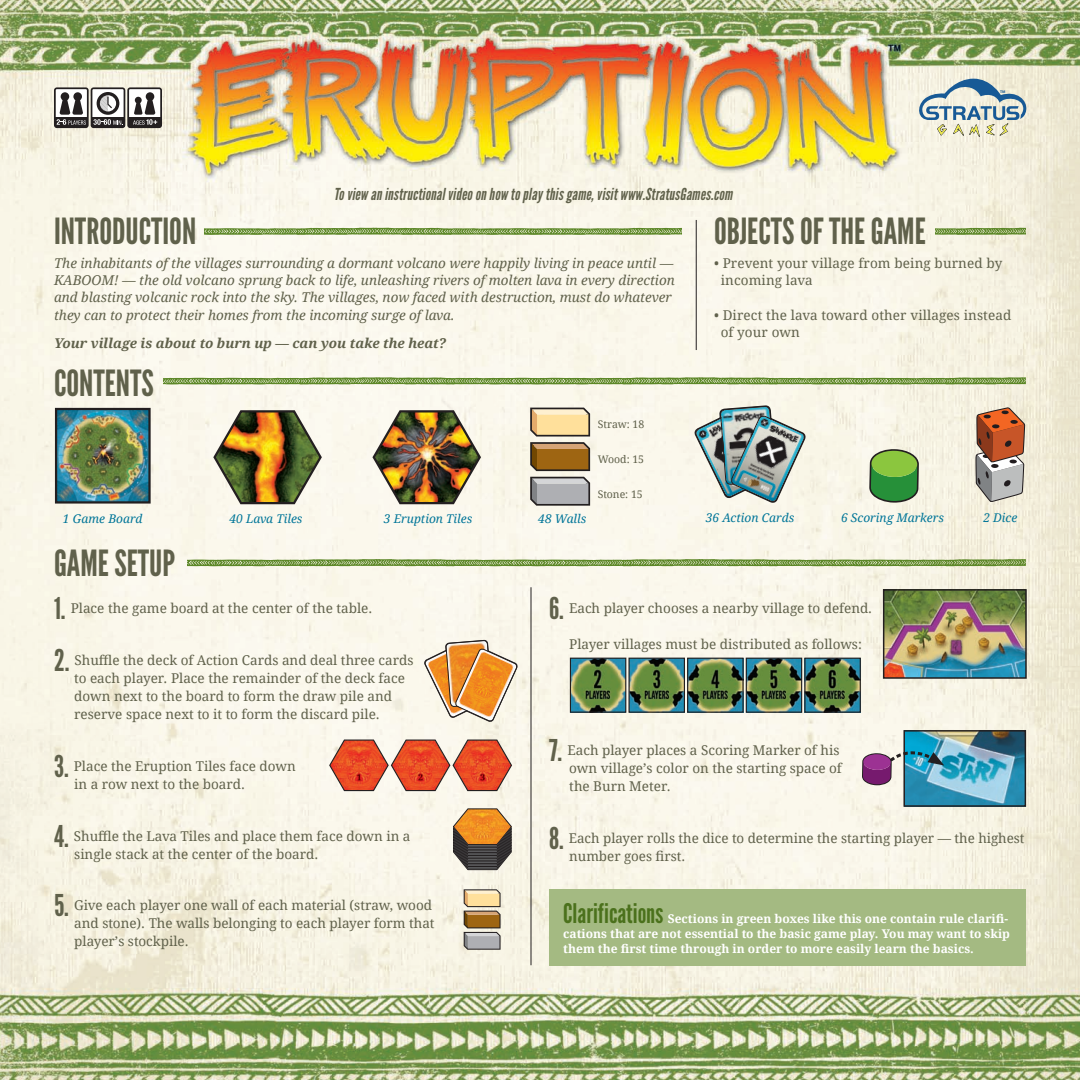
<style>
.page{position:relative;width:1080px;height:1080px;background:#fff}
.page>*{position:absolute;margin:0;border:0;box-sizing:border-box;transform-origin:0 0}
.t1{font:36px "League Gothic";color:#60614b}
.t2{font:30px "League Gothic";color:#60614b}
.t3{font:27px "League Gothic";color:#4b711c}
.t4{font:italic 16.5px "League Gothic";color:#60614b}
.t5{font:13.5px/18px "Droid Serif";color:#60614b}
.t6{font:italic 13.5px/17.2px "Droid Serif";color:#60614b}
.t7{font:italic 700 13.5px "Droid Serif";color:#60614b}
.t8{font:700 12px/15px "Droid Serif";color:#fff}
.t9{font:italic 12px "Droid Serif";color:#007598}
.t10{font:10.5px "Droid Serif";color:#60614b}
.t11{font:700 3.75px "Myriad Pro";color:#185a96}
</style>
<div class="page">
<img style="left:0;top:0;width:1080px;height:1080px">
<svg style="left:529px;top:406px;width:64px;height:101px;background:#bca889"></svg>
<svg style="left:463px;top:888px;width:39px;height:63px;background:#bba888"></svg>
<svg style="left:975px;top:407px;width:50px;height:95px;background:#b48873"></svg>
<svg style="left:936px;top:228px;width:90px;height:7px"></svg>
<svg style="left:869px;top:449px;width:50px;height:54px;background:#55975c"></svg>
<div style="left:871px;top:450px;width:46px;height:27px;background:#8bc63e;border-radius:50%"></div>
<img style="left:212px;top:408px;width:111px;height:97px">
<svg style="left:693px;top:392px;width:114px;height:111px;background:#aebab6"></svg>
<svg style="left:916px;top:79px;width:112px;height:58px;background:#bfcbc8"></svg>
<svg style="left:205px;top:228px;width:476px;height:7px;background:#81a156"></svg>
<img style="left:58px;top:411px;width:90px;height:90px">
<div style="left:55px;top:408px;width:96px;height:96px;border:2px solid #231f20"></div>
<svg style="left:54px;top:87px;width:108px;height:41px"></svg>
<svg style="left:163px;top:377px;width:863px;height:7px;background:#87a55c"></svg>
<svg style="left:188px;top:559px;width:838px;height:7px;background:#82a256"></svg>
<img style="left:630px;top:660px;width:53px;height:51px">
<div style="left:628px;top:658px;width:57px;height:55px;border:1px solid #231f20"></div>
<img style="left:748px;top:660px;width:52px;height:51px">
<div style="left:746px;top:658px;width:56px;height:55px;border:1px solid #231f20"></div>
<img style="left:572px;top:660px;width:52px;height:51px">
<div style="left:570px;top:658px;width:56px;height:55px;border:1px solid #231f20"></div>
<img style="left:689px;top:660px;width:53px;height:51px">
<div style="left:687px;top:658px;width:57px;height:55px;border:1px solid #231f20"></div>
<img style="left:806px;top:660px;width:53px;height:51px">
<div style="left:804px;top:658px;width:57px;height:55px;border:1px solid #231f20"></div>
<img style="left:906px;top:733px;width:117px;height:71px">
<div style="left:903px;top:730px;width:123px;height:77px;border:2px solid #231f20"></div>
<img style="left:371px;top:408px;width:111px;height:97px">
<svg style="left:424px;top:634px;width:94px;height:88px;background:#e7b985"></svg>
<svg style="left:329px;top:739px;width:184px;height:53px;background:#e27a5e"></svg>
<svg style="left:452px;top:808px;width:60px;height:62px;background:#a17a4c"></svg>
<img style="left:886px;top:592px;width:138px;height:84px">
<div style="left:883px;top:589px;width:144px;height:90px;border:2px solid #231f20"></div>
<svg style="left:862px;top:741px;width:82px;height:45px;background:#7ba2b9"></svg>
<div style="left:863px;top:754px;width:28px;height:16px;background:#9c3293;border-radius:50%"></div>
<hr style="left:531px;top:587px;width:1px;height:378px;background:#231f20">
<hr style="left:696px;top:220px;width:1px;height:130px;background:#231f20">
<div style="left:550px;top:890px;width:476px;height:76px;background:#a4ba82"></div>
<p class="t4" style="left:334px;top:185px;width:404px">Toview aninstructionalvideoonhow toplaythisgame,visitwww.StratusGames.com</p>
<h1 class="t1" style="left:54px;top:211px;width:144px">INTRODUCTION</h1>
<h1 class="t1" style="left:714px;top:211px;width:213px">OBJECTS OF THE GAME</h1>
<p class="t11" style="left:1000px;top:89px;width:7px">TM</p>
<p class="t6" style="left:54px;top:255px;width:622px">The inhabitants of the villages surrounding a dormant volcano were happily living in peace until — KABOOM! — the old volcano sprung back to life, unleashing rivers of molten lava in every direction and blasting volcanic rock into the sky. The villages, now faced with destruction, must do whatever they can to protect their homes from the incoming surge of lava.</p>
<p class="t7" style="left:54px;top:335px;width:394px">Your village is about to burn up — can you take the heat?</p>
<h1 class="t1" style="left:54px;top:362px;width:101px">CONTENTS</h1>
<p class="t10" style="left:598px;top:417px;width:48px">Straw: 18</p>
<p class="t10" style="left:598px;top:453px;width:48px">Wood: 15</p>
<p class="t10" style="left:598px;top:488px;width:47px">Stone: 15</p>
<p class="t5" style="left:721px;top:255px;width:283px;line-height:17.2px;text-indent:-7px">• Prevent your village from being burned by incoming lava</p>
<p class="t5" style="left:721px;top:306px;width:292px;line-height:17.2px;text-indent:-7px">• Direct the lava toward other villages instead of your own</p>
<p class="t9" style="left:63px;top:512px;width:81px">1 Game Board</p>
<p class="t9" style="left:230px;top:512px;width:74px">40 Lava Tiles</p>
<p class="t9" style="left:384px;top:512px;width:90px">3 Eruption Tiles</p>
<p class="t9" style="left:538px;top:512px;width:50px">48 Walls</p>
<p class="t9" style="left:706px;top:511px;width:90px">36 Action Cards</p>
<p class="t9" style="left:841px;top:511px;width:104px">6 Scoring Markers</p>
<p class="t9" style="left:983px;top:511px;width:35px">2 Dice</p>
<h1 class="t1" style="left:54px;top:543px;width:123px">GAME SETUP</h1>
<h2 class="t2" style="left:54px;top:592px;width:13px">1.</h2>
<p class="t5" style="left:71px;top:600px;width:303px">Place the game board at the center of the table.</p>
<h2 class="t2" style="left:54px;top:643px;width:17px">2.</h2>
<p class="t5" style="left:74px;top:651px;width:341px">Shuffle the deck of Action Cards and deal three cards to each player. Place the remainder of the deck face down next to the board to form the draw pile and reserve space next to it to form the discard pile.</p>
<h2 class="t2" style="left:54px;top:749px;width:16px">3.</h2>
<p class="t5" style="left:74px;top:757px;width:223px">Place the Eruption Tiles face down in a row next to the board.</p>
<h2 class="t2" style="left:54px;top:819px;width:16px">4.</h2>
<p class="t5" style="left:74px;top:827px;width:338px">Shuffle the Lava Tiles and place them face down in a single stack at the center of the board.</p>
<h2 class="t2" style="left:54px;top:889px;width:17px">5.</h2>
<p class="t5" style="left:74px;top:897px;width:362px">Give each player one wall of each material (straw, wood and stone). The walls belonging to each player form that player’s stockpile.</p>
<h2 class="t2" style="left:549px;top:592px;width:16px">6.</h2>
<p class="t5" style="left:569px;top:600px;width:305px">Each player chooses a nearby village to defend.</p>
<p class="t5" style="left:569px;top:636px;width:294px">Player villages must be distributed as follows:</p>
<h2 class="t2" style="left:549px;top:733px;width:15px">7.</h2>
<p class="t5" style="left:567px;top:741px;width:276px">Each player places a Scoring Marker of his own village’s color on the starting space of the Burn Meter.</p>
<h2 class="t2" style="left:549px;top:821px;width:16px">8.</h2>
<p class="t5" style="left:569px;top:829px;width:457px">Each player rolls the dice to determine the starting player — the highest number goes first.</p>
<h3 class="t3" style="left:563px;top:898px;width:102px">Clarifications</h3>
<p class="t8" style="left:563px;top:911px;width:448px;text-indent:104px">Sections in green boxes like this one contain rule clarifi&shy;cations that are not essential to the basic game play. You may want to skip them the first time through in order to more easily learn the basics.</p>
</div>
